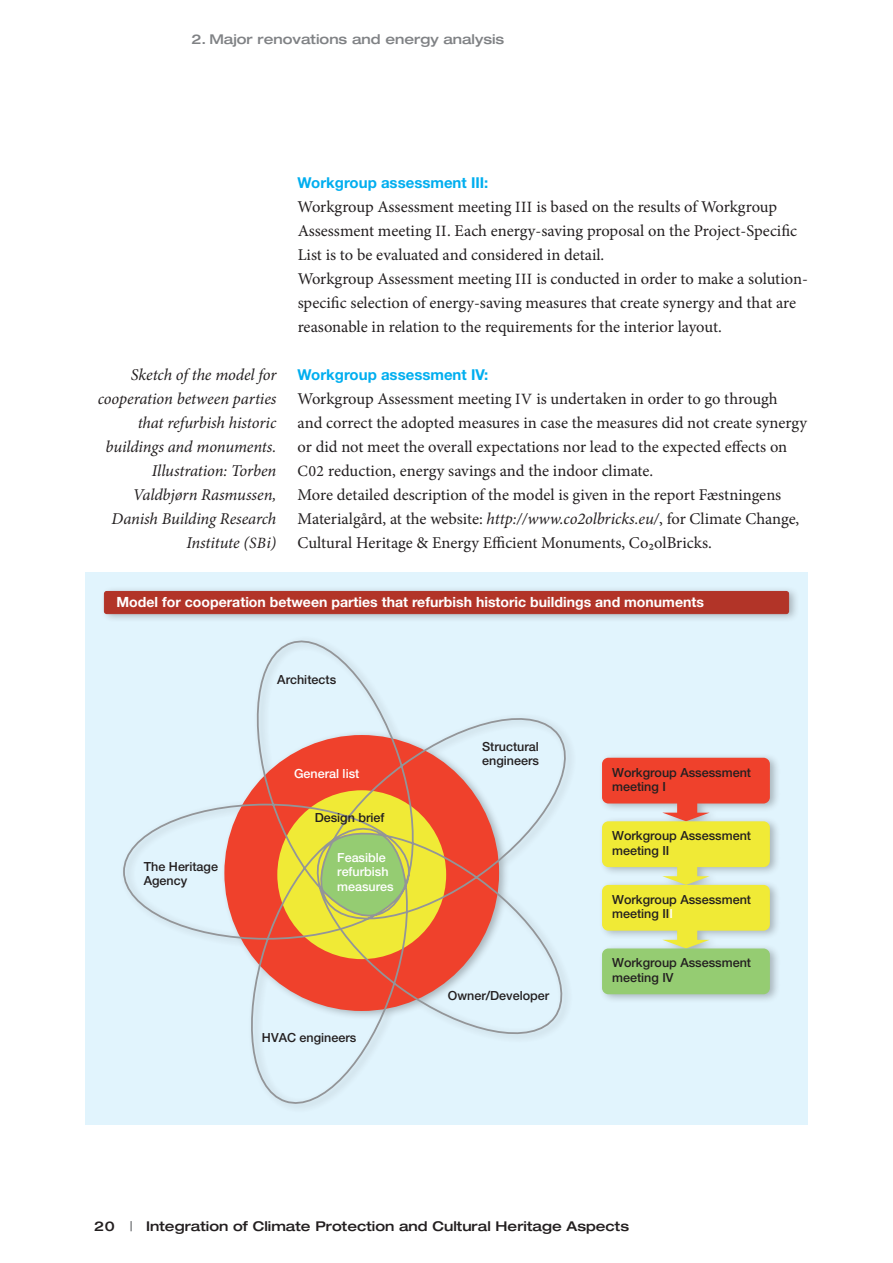
<style>
.page{position:relative;width:893px;height:1263px;background:#fff}
.page>*{position:absolute;margin:0;border:0;box-sizing:border-box;transform-origin:0 0}
.absatz_ohne_leerzeil{font:16.5px/24px "Minion Pro";color:#231f20}
.legende_rechts{font:italic 16.5px/24px "Minion Pro";letter-spacing:-.01em;color:#231f20;text-align:right}
.ueberschrift_4{font:700 15px "Helvetica Neue LT";color:#00aeef}
.t1{font:700 14.1px "Helvetica Neue LT";color:#fff}
.t2{font:500 expanded 13.5px "Helvetica Neue LT";color:#231f20}
.t3{font:500 expanded 13.5px "Helvetica Neue LT";color:#808285}
.t4{font:500 12.6px/14.4px "Helvetica Neue LT";color:#231f20}
.t5{font:500 12.6px/14.4px "Helvetica Neue LT";color:#fff}
.s1{font-size:15.75px}
.s2{font-style:italic}
.s3{color:#fff}
.s4{color:#808285}
</style>
<div class="page">
<div style="left:85px;top:572px;width:723px;height:552px;background:#e1f4fd"></div>
<div style="left:100px;top:585px;width:700px;height:528px;background:#231f20;opacity:.3"></div>
<div style="left:104px;top:591px;width:685px;height:23px;background:#b23428;border-radius:2px"></div>
<div style="left:104px;top:591px;width:685px;height:23px;border:1px solid #b23428;border-radius:2px"></div>
<svg style="left:662px;top:803px;width:48px;height:18px"></svg>
<svg style="left:662px;top:867px;width:48px;height:18px"></svg>
<svg style="left:662px;top:931px;width:48px;height:17px"></svg>
<div style="left:602px;top:758px;width:168px;height:45px;background:#ef412c;border-radius:6px"></div>
<div style="left:602px;top:821px;width:168px;height:46px;background:#f0ea36;border-radius:6px"></div>
<div style="left:602px;top:885px;width:168px;height:46px;background:#f0ea36;border-radius:6px"></div>
<div style="left:602px;top:948px;width:168px;height:46px;background:#95cc72;border-radius:6px"></div>
<svg style="left:122px;top:632px;width:458px;height:481px"></svg>
<p class="t3" style="left:191px;top:31px;width:314px">2. Major renovations and energy analysis</p>
<p class="legende_rechts" style="left:98px;top:363px;width:180px">Sketch of the model for cooperation between parties that refurbish historic buildings and monuments.<br>Illustration: Torben</p>
<p class="legende_rechts" style="left:112px;top:483px;width:166px">Valdbjørn Rasmussen,<br>Danish Building Research<br>Institute (<span class="s1">SB</span>i)</p>
<p class="ueberschrift_4" style="left:298px;top:173px;width:192px">Workgroup assessment III:</p>
<p class="absatz_ohne_leerzeil" style="left:298px;top:195px;width:501px">Workgroup Assessment meeting <span class="s1">III</span> is based on the results of Workgroup<br>Assessment meeting <span class="s1">II</span>. Each energy-saving proposal on the Project-Specific<br>List is to be evaluated and considered in detail.</p>
<p class="absatz_ohne_leerzeil" style="left:298px;top:267px;width:512px">Workgroup Assessment meeting <span class="s1">III</span> is conducted in order to make a solution&shy;specific selection of energy-saving measures that create synergy and that are reasonable in relation to the requirements for the interior layout.</p>
<p class="ueberschrift_4" style="left:298px;top:365px;width:192px">Workgroup assessment IV:</p>
<p class="absatz_ohne_leerzeil" style="left:298px;top:387px;width:511px">Workgroup Assessment meeting <span class="s1">IV</span> is undertaken in order to go through<br>and correct the adopted measures in case the measures did not create synergy or did not meet the overall expectations nor lead to the expected effects on <span class="s1">C02</span> reduction, energy savings and the indoor climate.</p>
<p class="absatz_ohne_leerzeil" style="left:298px;top:483px;width:503px">More detailed description of the model is given in the report Fæstningens<br>Materialgård, at the website: <span class="s2">http://www.co2olbricks.eu/</span>, for Climate Change,<br>Cultural Heritage &amp; Energy Efficient Monuments, Co2olBricks.</p>
<p class="t1" style="left:116px;top:593px;width:589px">Model for cooperation between parties that refurbish historic buildings and monuments</p>
<p class="t4" style="left:144px;top:859px;width:76px">The Heritage</p>
<p class="t4" style="left:144px;top:873px;width:45px">Agency</p>
<p class="t4" style="left:277px;top:672px;width:60px">Architects</p>
<p class="t5" style="left:294px;top:766px;width:67px">General list</p>
<p class="t4" style="left:315px;top:811px;width:71px">Design brief</p>
<p class="t5" style="left:337px;top:850px;width:58px">Feasible refurbish measures</p>
<p class="t4" style="left:262px;top:1031px;width:96px">HVAC engineers</p>
<p class="t4" style="left:482px;top:739px;width:58px">Structural engineers</p>
<p class="t4" style="left:448px;top:988px;width:103px">Owner/Developer</p>
<p class="t4" style="left:612px;top:765px;width:140px">Workgroup Assessment meeting I</p>
<p class="t4" style="left:612px;top:828px;width:140px">Workgroup Assessment meeting II</p>
<p class="t4" style="left:612px;top:892px;width:140px">Workgroup Assessment meeting II<span class="s3">I</span></p>
<p class="t4" style="left:612px;top:956px;width:140px">Workgroup Assessment meeting IV</p>
<p class="t2" style="left:94px;top:1217px;width:536px">20 <span class="s4">|</span> Integration of Climate Protection and Cultural Heritage Aspects</p>
</div>
